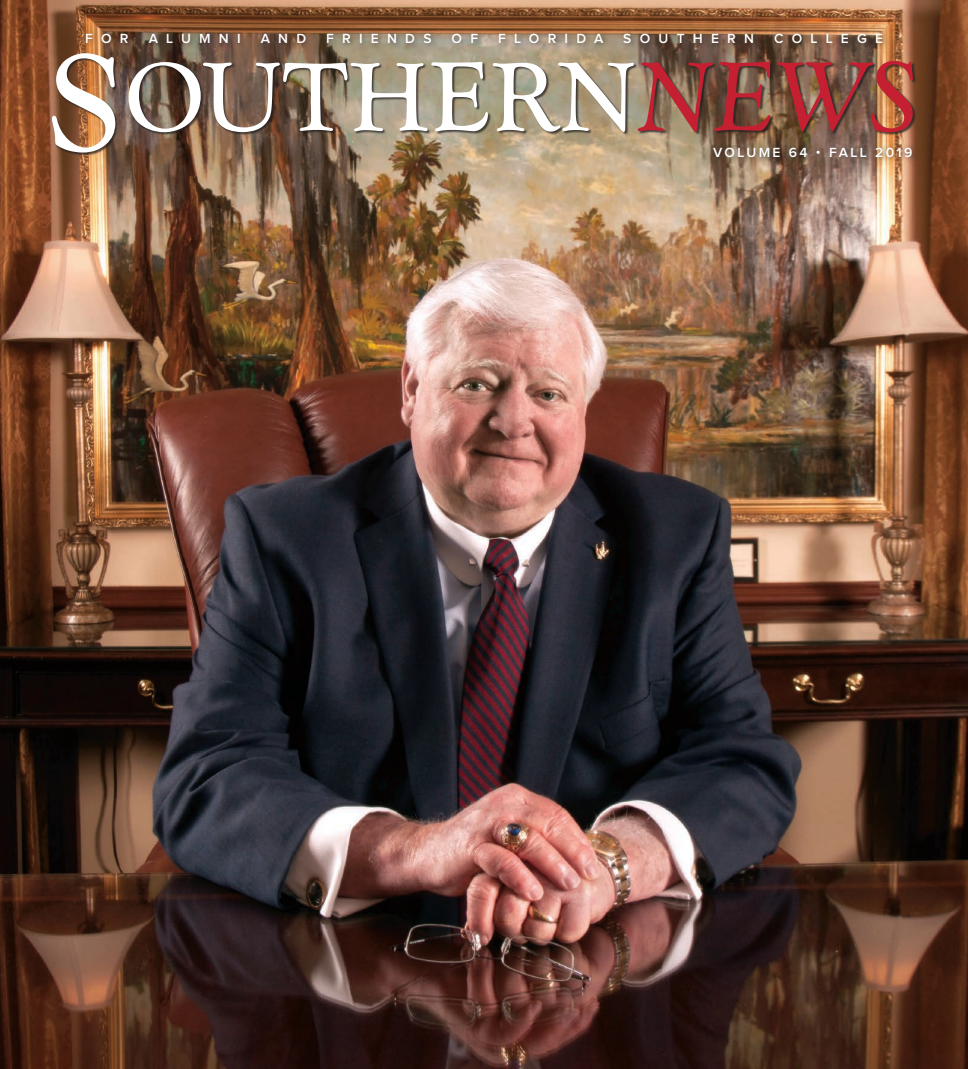
<style>
.page{position:relative;width:968px;height:1069px;background:#fff}
.page>*{position:absolute;margin:0;border:0;box-sizing:border-box;transform-origin:0 0}
.t1{font:99.75px "Goudy LT Catalogue";color:#fff}
.t2{font:600 13.75px "Proxima Nova";letter-spacing:.6em;color:#fff}
.t3{font:600 13.75px "Proxima Nova";letter-spacing:.175em;color:#fff}
.s1{font-size:142.5px}
.s2{font-style:italic;font-size:101.5px;color:#c42032}
</style>
<div class="page">
<img style="left:0;top:0;width:968px;height:1069px">
<div style="left:52px;top:53px;width:864px;height:103px;background:#231f20;opacity:.75"></div>
<div style="left:81px;top:28px;width:809px;height:23px;background:#231f20;opacity:.75"></div>
<div style="left:708px;top:142px;width:211px;height:23px;background:#231f20;opacity:.75"></div>
<p class="t2" style="left:85px;top:30px;width:45px">FOR</p>
<p class="t2" style="left:149px;top:30px;width:93px">ALUMNI</p>
<p class="t2" style="left:261px;top:30px;width:47px">AND</p>
<p class="t2" style="left:326px;top:30px;width:107px">FRIENDS</p>
<p class="t2" style="left:451px;top:30px;width:28px">O F</p>
<p class="t2" style="left:498px;top:30px;width:107px">FLORIDA</p>
<p class="t2" style="left:623px;top:30px;width:132px">SOUTHERN</p>
<p class="t2" style="left:774px;top:30px;width:111px">COLLEGE</p>
<h1 class="t1" style="left:44px;top:39px;width:875px"><span class="s1">S</span>OUTHERN<span class="s2">NEWS</span></h1>
<p class="t3" style="left:713px;top:144px;width:201px">VOLUME 64 • FALL 2019</p>
</div>
